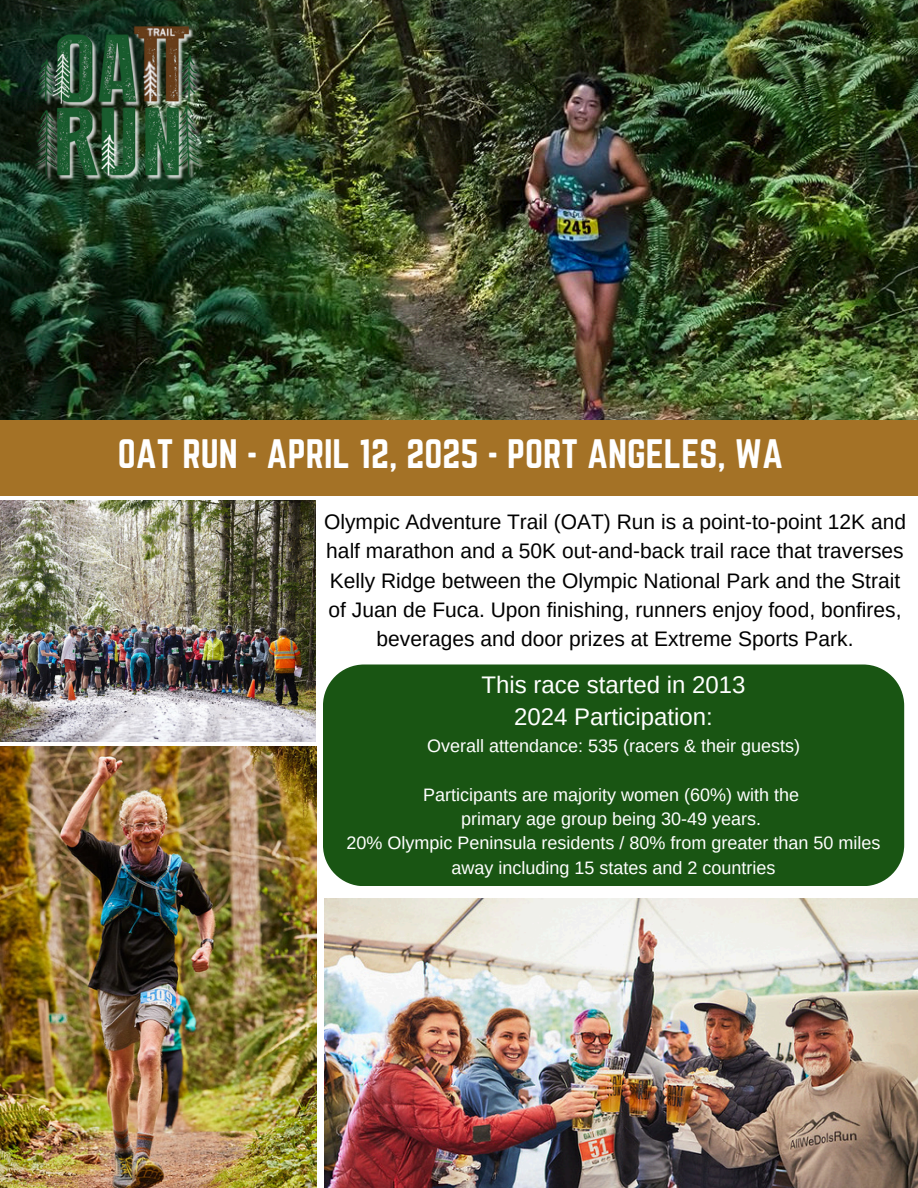
<style>
.page{position:relative;width:918px;height:1188px;background:#fff}
.page>*{position:absolute;margin:0;border:0;box-sizing:border-box;transform-origin:0 0}
.t1{font:36px "Norwester";color:#fff}
.t2{font:24px/32.5px "Arimo";color:#fff;text-align:center}
.t3{font:21px/29.2px "Arimo";color:#000;text-align:center}
.t4{font:18px/24.5px "Arimo";color:#fff;text-align:center}
</style>
<div class="page">
<div style="left:0;top:310px;width:918px;height:186px;background:#a47226"></div>
<img style="left:0;top:0;width:918px;height:420px">
<div style="left:323px;top:664px;width:581px;height:222px;background:#195513;border-radius:41px"></div>
<img style="left:325px;top:899px;width:593px;height:289px">
<img style="left:34px;top:26px;width:171px;height:156px">
<img style="left:0;top:501px;width:316px;height:241px">
<img style="left:0;top:747px;width:316px;height:441px">
<p class="t1" style="left:118px;top:432px;width:667px">OAT RUN - APRIL 12, 2025 - PORT ANGELES, WA</p>
<p class="t3" style="left:324px;top:507px;width:584px">Olympic Adventure Trail (OAT) Run is a point-to-point 12K and half marathon and a 50K out-and-back trail race that traverses Kelly Ridge between the Olympic National Park and the Strait of Juan de Fuca. Upon finishing, runners enjoy food, bonfires, beverages and door prizes at Extreme Sports Park.</p>
<p class="t2" style="left:482px;top:668px;width:266px">This race started in 2013<br>2024 Participation:</p>
<p class="t4" style="left:427px;top:733px;width:374px">Overall attendance: 535 (racers &amp; their guests)</p>
<p class="t4" style="left:423px;top:782px;width:377px">Participants are majority women (60%) with the</p>
<p class="t4" style="left:461px;top:807px;width:301px">primary age group being 30-49 years.</p>
<h1 class="t4" style="left:347px;top:831px;width:535px">20% Olympic Peninsula residents / 80% from greater than 50 miles away including 15 states and 2 countries</h1>
</div>
